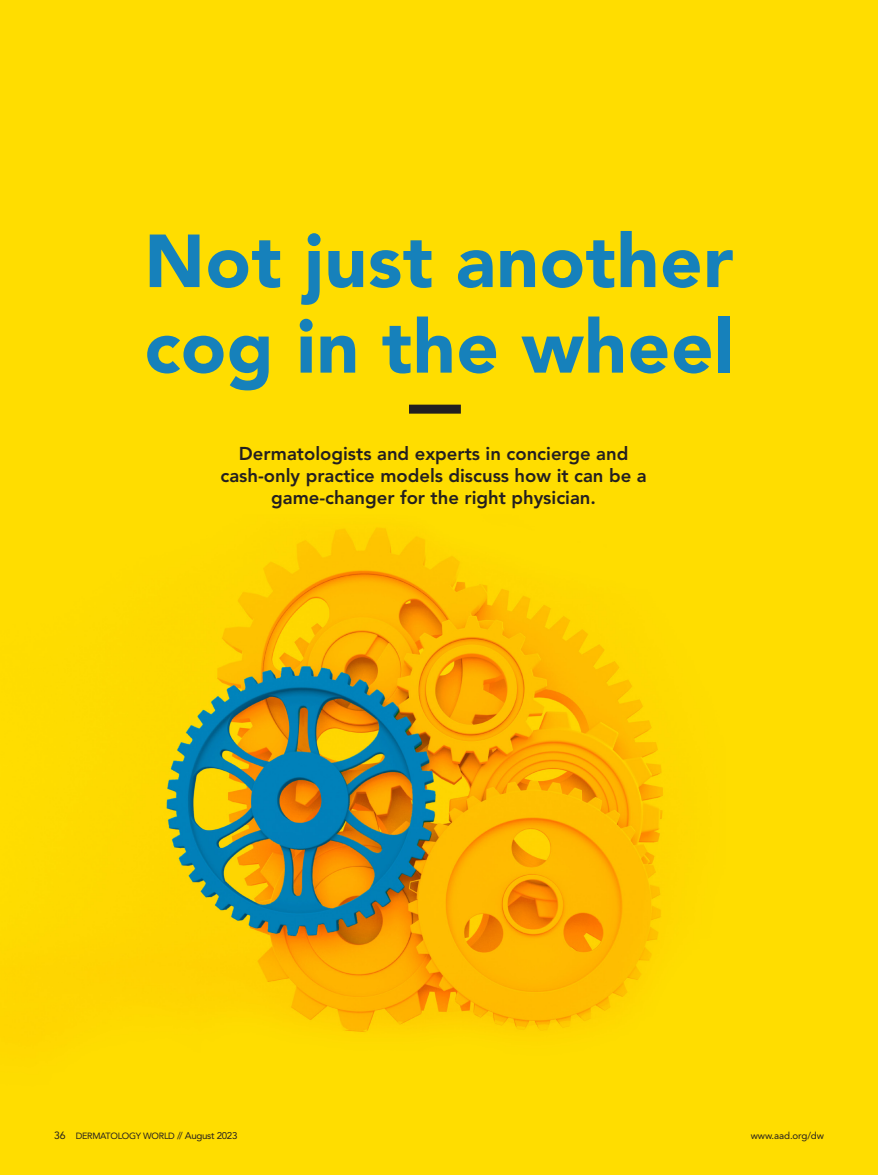
<style>
.page{position:relative;width:878px;height:1175px;background:#fff}
.page>*{position:absolute;margin:0;border:0;box-sizing:border-box;transform-origin:0 0}
.t1{font:900 74.25px/85.5px "Avenir LT Std";letter-spacing:.01em;color:#1681bb}
.t2{font:800 18.45px/22.2px "Avenir LT Std";color:#231f20;text-align:center}
.t3{font:10.5px "Avenir LT Std";color:#231f20}
.t4{font:9.75px "Avenir LT Std";letter-spacing:-.01em;color:#231f20}
.t5{font:9px "Avenir LT Std";letter-spacing:-.03em;color:#231f20}
.s1{font-size:9.75px}
.s2{font-size:9.75px;color:#57585a}
</style>
<div class="page">
<img style="left:0;top:0;width:878px;height:1175px">
<div style="left:409px;top:404px;width:52px;height:9px;background:#231f20"></div>
<h1 class="t1" style="left:144px;top:218px;width:591px">Not just another cog in the wheel</h1>
<p class="t2" style="left:220px;top:442px;width:428px">Dermatologists and experts in concierge and cash-only practice models discuss how it can be a game-changer for the right physician.</p>
<p class="t3" style="left:54px;top:1129px;width:13px">36</p>
<p class="t5" style="left:76px;top:1130px;width:163px">DERMATOLOGY WORLD <span class="s1">//</span> <span class="s2">August 2023</span></p>
<p class="t4" style="left:750px;top:1129px;width:75px">www.aad.org/dw</p>
</div>
